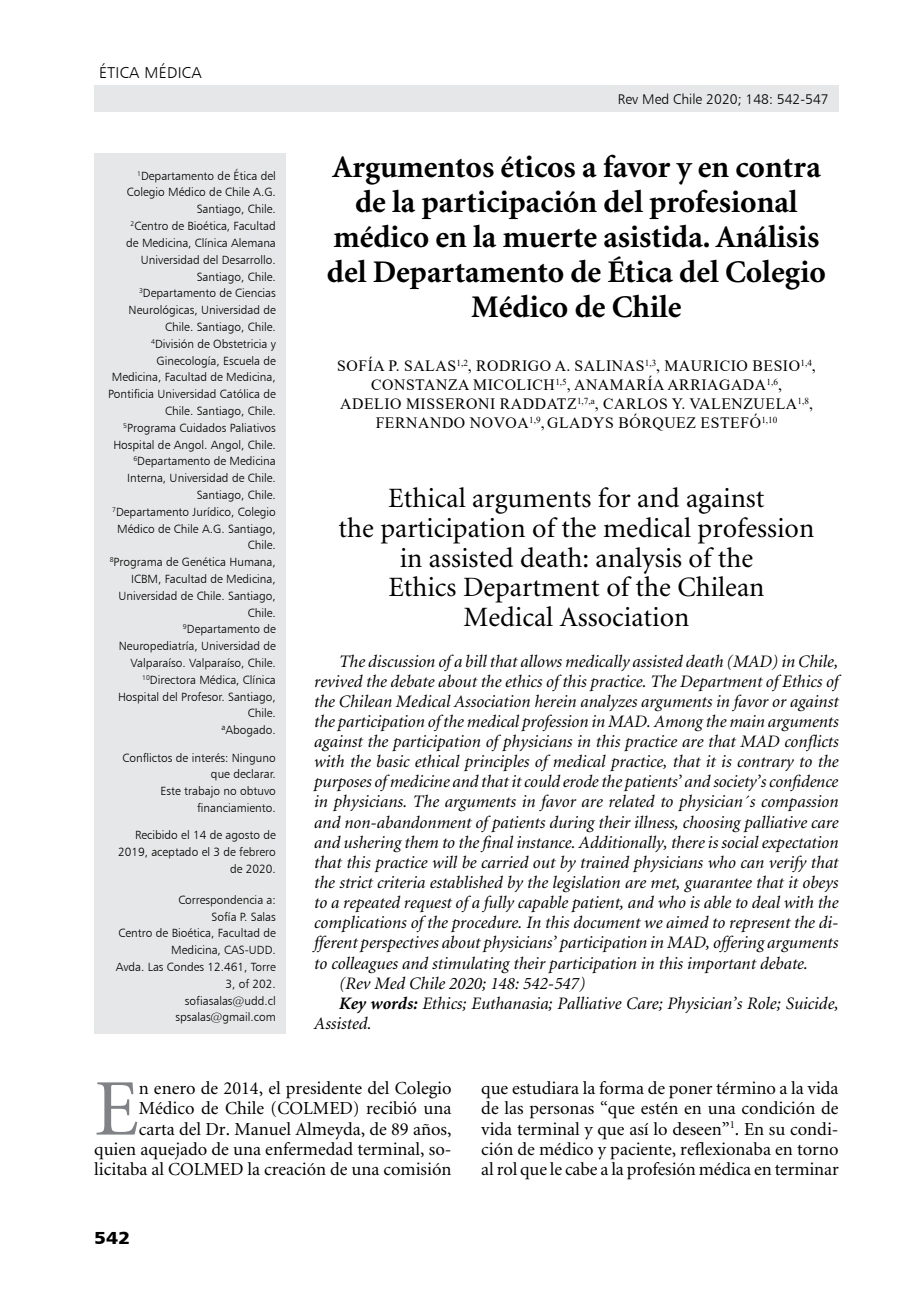
<style>
.page{position:relative;width:918px;height:1315px;background:#fff}
.page>*{position:absolute;margin:0;border:0;box-sizing:border-box;transform-origin:0 0}
.t1{font:80.33px "Minion";color:#808285}
.t2{font:700 31.5px/35px "Minion";color:#000;text-align:center}
.t3{font:28px/29.8px "Minion";color:#000;text-align:center}
.t4{font:18.38px/20.1px "Minion";color:#000;text-align:right}
.t5{font:italic 17.5px "Minion";color:#000}
.t6{font:17.5px "Humanist 777 BT Black B";color:#000;scale:1.1 1}
.t7{font:15.75px/18.9px "Times New Roman";letter-spacing:.035em;color:#000}
.t8{font:15.75px "Humanist 777 BT Light B";letter-spacing:.02em;color:#000}
.t9{font:14px "Humanist 777 BT Light B";color:#000}
.t10{font:11.9px/16.8px "Humanist 777 BT Light B";color:#000;text-align:right}
.s1{font-weight:700}
</style>
<div class="page">
<div style="left:94px;top:85px;width:744px;height:26px;background:#e6e7e8"></div>
<div style="left:94px;top:154px;width:192px;height:880px;background:#e6e7e8"></div>
<p class="t8" style="left:99px;top:63px;width:104px">ÉTICA MÉDICA</p>
<p class="t10" style="left:108px;top:167px;width:169px"><sup>1</sup>Departamento de Ética del<br>Colegio Médico de Chile A.G.<br>Santiago, Chile.<br><sup>2</sup>Centro de Bioética, Facultad<br>de Medicina, Clínica Alemana<br>Universidad del Desarrollo.<br>Santiago, Chile.<br><sup>3</sup>Departamento de Ciencias<br>Neurológicas, Universidad de<br>Chile. Santiago, Chile.<br><sup>4</sup>División de Obstetricia y<br>Ginecología, Escuela de<br>Medicina, Facultad de Medicina,<br>Pontificia Universidad Católica de<br>Chile. Santiago, Chile.<br><sup>5</sup>Programa Cuidados Paliativos<br>Hospital de Angol. Angol, Chile.<br><sup>6</sup>Departamento de Medicina<br>Interna, Universidad de Chile.<br>Santiago, Chile.<br><sup>7</sup>Departamento Jurídico, Colegio<br>Médico de Chile A.G. Santiago,<br>Chile.<br><sup>8</sup>Programa de Genética Humana,<br>ICBM, Facultad de Medicina,<br>Universidad de Chile. Santiago,<br>Chile.<br><sup>9</sup>Departamento de<br>Neuropediatría, Universidad de<br>Valparaíso. Valparaíso, Chile.<br><sup>10</sup>Directora Médica, Clínica<br>Hospital del Profesor. Santiago,<br>Chile.<br><sup>a</sup>Abogado.</p>
<p class="t10" style="left:122px;top:749px;width:155px">Conflictos de interés: Ninguno que declarar.<br>Este trabajo no obtuvo financiamiento.</p>
<p class="t10" style="left:118px;top:826px;width:159px">Recibido el 14 de agosto de<br>2019, aceptado el 3 de febrero de 2020.</p>
<p class="t10" style="left:116px;top:891px;width:162px">Correspondencia a:<br>Sofía P. Salas<br>Centro de Bioética, Facultad de<br>Medicina, CAS-UDD.<br>Avda. Las Condes 12.461, Torre<br>3, of 202.<br>sofiasalas@udd.cl spsalas@gmail.com</p>
<p class="t9" style="left:618px;top:90px;width:212px">Rev Med Chile 2020; 148: 542-547</p>
<h2 class="t2" style="left:327px;top:151px;width:500px">Argumentos éticos a favor y en contra de la participación del profesional médico en la muerte asistida. Análisis del Departamento de Ética del Colegio Médico de Chile</h2>
<p class="t7" style="left:371px;top:356px;width:446px;text-indent:-34px">SOFÍA P. SALAS <sup>1,2</sup>, RODRIGO A. SALINAS <sup>1,3</sup>, MAURICIO BESIO<sup>1,4</sup>,<br>CONSTANZA MICOLICH<sup>1,5</sup>, ANAMARÍA ARR</p>
<p class="t7" style="left:701px;top:375px;width:82px">IAGADA<sup>1,6</sup>,</p>
<p class="t7" style="left:340px;top:394px;width:474px">ADELIO MISS ERONI RADDATZ<sup>1,7,A</sup>, CARLOS Y. VALENZUELA<sup>1,8</sup>,</p>
<p class="t7" style="left:376px;top:413px;width:403px">FERNANDO NOVOA<sup>1,9</sup>, GLADYS BÓRQUEZ ES TEFÓ<sup>1,10</sup></p>
<h3 class="t3" style="left:338px;top:484px;width:477px">Ethical arguments for and against<br>the participation of the medical profession in assisted death: analysis of the<br>Ethics Department of the Chilean<br>Medical Association</h3>
<p class="t5" style="left:339px;top:652px;width:501px">The discussion of a bill that allows medically assisted death (MAD) in Chile,</p>
<p class="t5" style="left:314px;top:672px;width:526px">revived the debate about the ethics of this practice. The Department of Ethics of</p>
<p class="t5" style="left:314px;top:692px;width:526px">the Chilean Medical Association herein analyzes arguments in favor or against</p>
<p class="t5" style="left:314px;top:712px;width:526px">the participation of the medical profession in MAD. Among the main arguments</p>
<p class="t5" style="left:314px;top:733px;width:526px">against the participation of physicians in this practice are that MAD conflicts</p>
<p class="t5" style="left:314px;top:753px;width:526px">with the basic ethical principles of medical practice, that it is contrary to the</p>
<p class="t5" style="left:314px;top:773px;width:525px">purposes of medicine and that it could erode the patients’ and society’s confidence</p>
<p class="t5" style="left:314px;top:793px;width:526px">in physicians. The arguments in favor are related to physician´s compassion</p>
<p class="t5" style="left:314px;top:813px;width:526px">and non-abandonment of patients during their illness, choosing palliative care</p>
<p class="t5" style="left:314px;top:833px;width:526px">and ushering them to the final instance. Additionally, there is social expectation</p>
<p class="t5" style="left:314px;top:853px;width:526px">that this practice will be carried out by trained physicians who can verify that</p>
<p class="t5" style="left:314px;top:873px;width:526px">the strict criteria established by the legislation are met, guarantee that it obeys</p>
<p class="t5" style="left:314px;top:894px;width:526px">to a repeated request of a fully capable patient, and who is able to deal with the</p>
<p class="t5" style="left:314px;top:914px;width:526px">complications of the procedure. In this document we aimed to represent the di-</p>
<p class="t5" style="left:314px;top:934px;width:525px">fferent perspectives about physicians’ participation in MAD, offering arguments</p>
<p class="t5" style="left:314px;top:954px;width:495px">to colleagues and stimulating their participation in this important debate.</p>
<p class="t5" style="left:339px;top:974px;width:248px">(Rev Med Chile 2020; 148: 542-547)</p>
<p class="t5" style="left:339px;top:994px;width:501px"><span class="s1">Key words:</span> Ethics; Euthanasia; Palliative Care; Physician’s Role; Suicide,</p>
<p class="t5" style="left:314px;top:1014px;width:59px">Assisted.</p>
<p class="t4" style="left:94px;top:1079px;width:359px">n enero de 2014, el presidente del Colegio Médico de Chile (COLMED) recibió una<br>carta del Dr. Manuel Almeyda, de 89 años, quien aquejado de una enfermedad terminal, so&shy;licitaba al COLMED la creación de una comisión</p>
<p class="t4" style="left:481px;top:1079px;width:359px;text-align:justify">que estudiara la forma de poner término a la vida de las personas “que estén en una condición de vida terminal y que así lo deseen”<sup>1</sup>. En su condi&shy;ción de médico y paciente, reflexionaba en torno al rol que le cabe a la profesión médica en terminar</p>
<h1 class="t1" style="left:94px;top:1069px;width:46px">E</h1>
<p class="t6" style="left:94px;top:1226px;width:34px">542</p>
</div>
